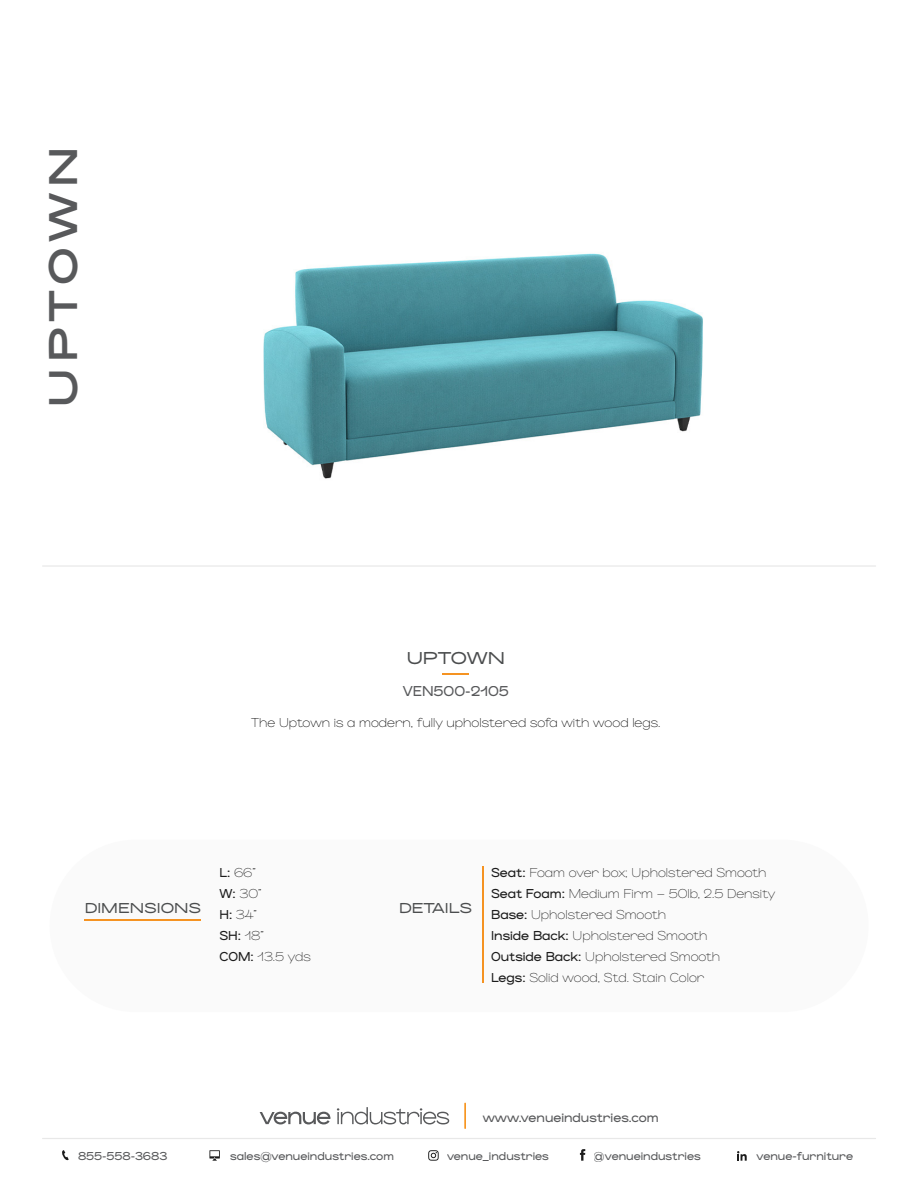
<style>
.page{position:relative;width:918px;height:1188px;background:#fff}
.page>*{position:absolute;margin:0;border:0;box-sizing:border-box;transform-origin:0 0}
.t1{font:500 expanded 42px "Zoom Pro";letter-spacing:.14em;color:#58595b}
.t2{font:expanded 18px "Zoom Pro";color:#4b4d4e}
.t3{font:expanded 15px "Zoom Pro";color:#4b4d4e}
.t4{font:15px "Zoom Pro";color:#58595b}
.t5{font:100 13.5px/21px "Zoom Pro";color:#1c1c1c}
.t6{font:100 13.5px "Zoom Pro";color:#000}
.t7{font:13.5px "Zoom Pro";color:#58595b}
.t8{font:12px "Zoom Pro";color:#58595b}
.s1{font-weight:400}
</style>
<div class="page">
<img style="left:263px;top:253px;width:440px;height:226px">
<svg style="left:442px;top:673px;width:27px;height:1px"></svg>
<svg style="left:580px;top:1149px;width:5px;height:12px"></svg>
<svg style="left:428px;top:1150px;width:11px;height:11px"></svg>
<svg style="left:737px;top:1151px;width:10px;height:10px"></svg>
<svg style="left:62px;top:1150px;width:7px;height:11px"></svg>
<svg style="left:209px;top:1150px;width:11px;height:11px"></svg>
<hr style="left:42px;top:1138px;width:834px;height:1px;background:#e8e8e8">
<hr style="left:464px;top:1103px;width:2px;height:26px;background:#f7941d">
<svg style="left:260px;top:1112px;width:71px;height:12px"></svg>
<svg style="left:337px;top:1107px;width:112px;height:17px"></svg>
<div style="left:50px;top:840px;width:819px;height:172px;background:#fafafa;border-radius:86px"></div>
<hr style="left:482px;top:866px;width:1px;height:117px;background:#f59322">
<hr style="left:85px;top:919px;width:116px;height:1px;background:#f59322">
<hr style="left:42px;top:565px;width:834px;height:2px;background:#e8e8e8">
<h1 class="t1" style="left:38px;top:407px;width:262px;rotate:-90deg">UPTOWN</h1>
<h2 class="t2" style="left:407px;top:648px;width:100px">UPTOWN</h2>
<p class="t4" style="left:403px;top:683px;width:108px">VEN500-2105</p>
<p class="t6" style="left:251px;top:715px;width:411px">The Uptown is a modern, fully upholstered sofa with wood legs.</p>
<p class="t3" style="left:85px;top:899px;width:118px">DIMENSIONS</p>
<p class="t5" style="left:219px;top:862px;width:93px"><span class="s1">L:</span> 66”<br><span class="s1">W:</span> 30”<br><span class="s1">H:</span> 34”<br><span class="s1">SH:</span> 18”<br><span class="s1">COM:</span> 13.5 yds</p>
<p class="t3" style="left:399px;top:899px;width:75px">DETAILS</p>
<p class="t5" style="left:491px;top:862px;width:286px"><span class="s1">Seat:</span> Foam over box; Upholstered Smooth <span class="s1">Seat Foam:</span> Medium Firm – 50lb, 2.5 Density <span class="s1">Base:</span> Upholstered Smooth<br><span class="s1">Inside Back:</span> Upholstered Smooth<br><span class="s1">Outside Back:</span> Upholstered Smooth<br><span class="s1">Legs:</span> Solid wood, Std. Stain Color</p>
<p class="t7" style="left:483px;top:1110px;width:177px">www.venueindustries.com</p>
<p class="t8" style="left:78px;top:1149px;width:91px">855-558-3683</p>
<p class="t8" style="left:230px;top:1149px;width:165px">sales@venueindustries.com</p>
<p class="t8" style="left:447px;top:1149px;width:103px">venue_industries</p>
<p class="t8" style="left:594px;top:1149px;width:109px">@venueindustries</p>
<p class="t8" style="left:757px;top:1149px;width:98px">venue-furniture</p>
</div>
